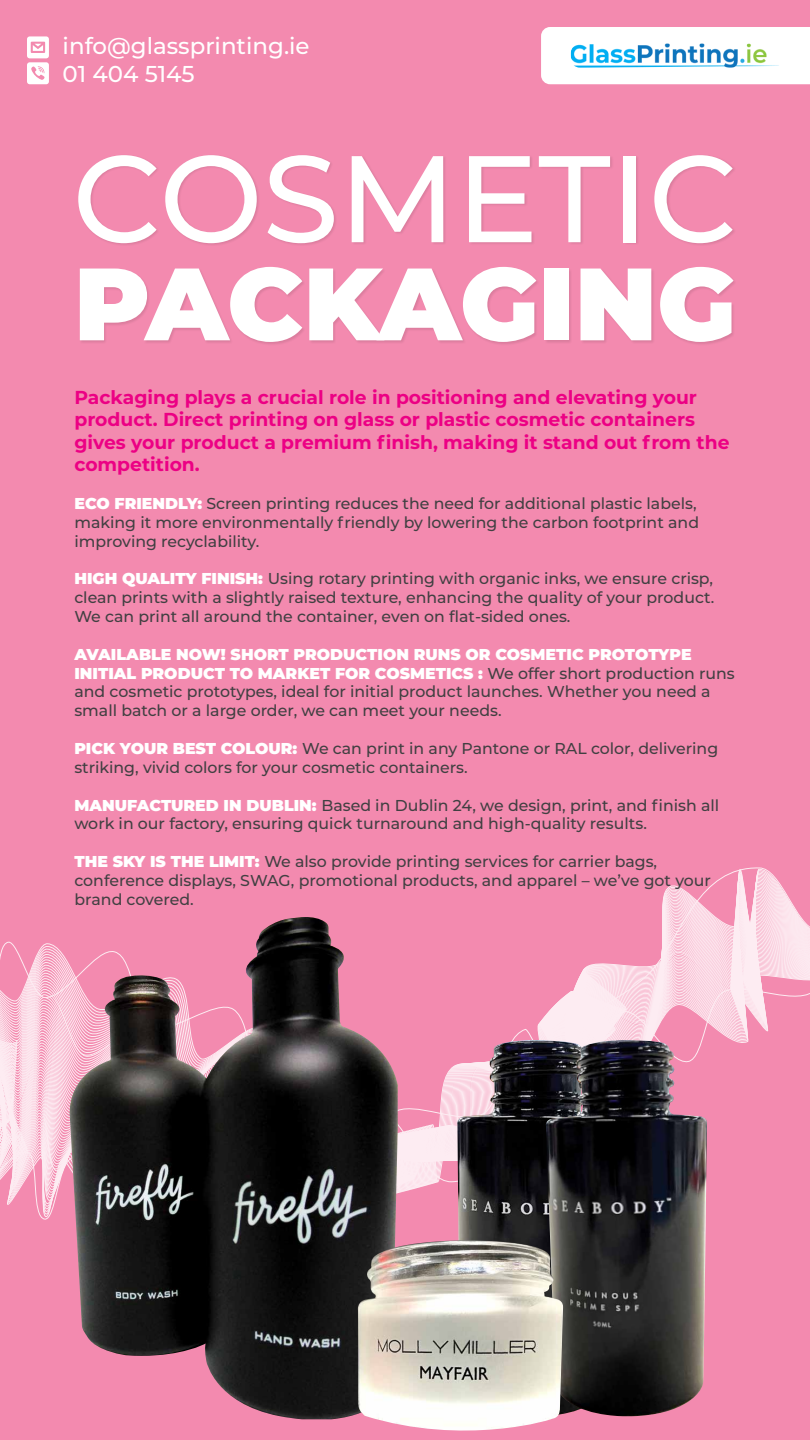
<style>
.page{position:relative;width:810px;height:1440px;background:#f38aaf}
.page>*{position:absolute;margin:0;border:0;box-sizing:border-box;transform-origin:0 0}
.t1{font:500 123px "Montserrat";color:#fff}
.t2{font:900 102.52px "Montserrat";letter-spacing:-.005em;color:#fff}
.t3{font:500 22.95px/27.5px "Montserrat";color:#fff}
.t4{font:700 18.75px/22.5px "Montserrat";color:#ec0084}
.t5{font:500 15.75px/18.9px "Montserrat";color:#414042}
.s1{font-weight:900;color:#fff}
</style>
<div class="page">
<svg style="left:0;top:867px;width:810px;height:315px"></svg>
<img style="left:69px;top:917px;width:329px;height:502px">
<img style="left:456px;top:1040px;width:88px;height:200px">
<img style="left:544px;top:1040px;width:163px;height:376px">
<img style="left:358px;top:1240px;width:205px;height:191px">
<div style="left:78px;top:154px;width:659px;height:192px;background:#000;opacity:.1"></div>
<div style="left:541px;top:27px;width:269px;height:57px;background:#fff"></div>
<img style="left:571px;top:44px;width:211px;height:24px">
<svg style="left:27px;top:36px;width:22px;height:48px"></svg>
<h3 class="t3" style="left:63px;top:32px;width:249px">info@glassprinting.ie<br>01 404 5145</h3>
<h1 class="t1" style="left:72px;top:113px;width:666px">COSMETIC</h1>
<h2 class="t2" style="left:74px;top:227px;width:664px">PACKAGING</h2>
<p class="t4" style="left:74px;top:385px;width:657px">Packaging plays a crucial role in positioning and elevating your product. Direct printing on glass or plastic cosmetic containers gives your product a premium finish, making it stand out from the competition.</p>
<p class="t5" style="left:74px;top:493px;width:626px"><span class="s1">ECO FRIENDLY:</span> Screen printing reduces the need for additional plastic labels, making it more environmentally friendly by lowering the carbon footprint and improving recyclability.</p>
<p class="t5" style="left:74px;top:569px;width:641px;text-align:justify"><span class="s1">HIGH QUALITY FINISH:</span> Using rotary printing with organic inks, we ensure crisp, clean prints with a slightly raised texture, enhancing the quality of your product.<br>We can print all around the container, even on flat-sided ones.</p>
<p class="t5" style="left:74px;top:644px;width:662px"><span class="s1">AVAILABLE NOW! SHORT PRODUCTION RUNS OR COSMETIC PROTOTYPE INITIAL PRODUCT TO MARKET FOR COSMETICS :</span> We offer short production runs and cosmetic prototypes, ideal for initial product launches. Whether you need a small batch or a large order, we can meet your needs.</p>
<p class="t5" style="left:74px;top:738px;width:645px"><span class="s1">PICK YOUR BEST COLOUR:</span> We can print in any Pantone or RAL color, delivering striking, vivid colors for your cosmetic containers.</p>
<p class="t5" style="left:74px;top:795px;width:646px"><span class="s1">MANUFACTURED IN DUBLIN:</span> Based in Dublin 24, we design, print, and finish all work in our factory, ensuring quick turnaround and high-quality results.</p>
<p class="t5" style="left:74px;top:851px;width:638px"><span class="s1">THE SKY IS THE LIMIT:</span> We also provide printing services for carrier bags, conference displays, SWAG, promotional products, and apparel – we’ve got your brand covered.</p>
</div>
